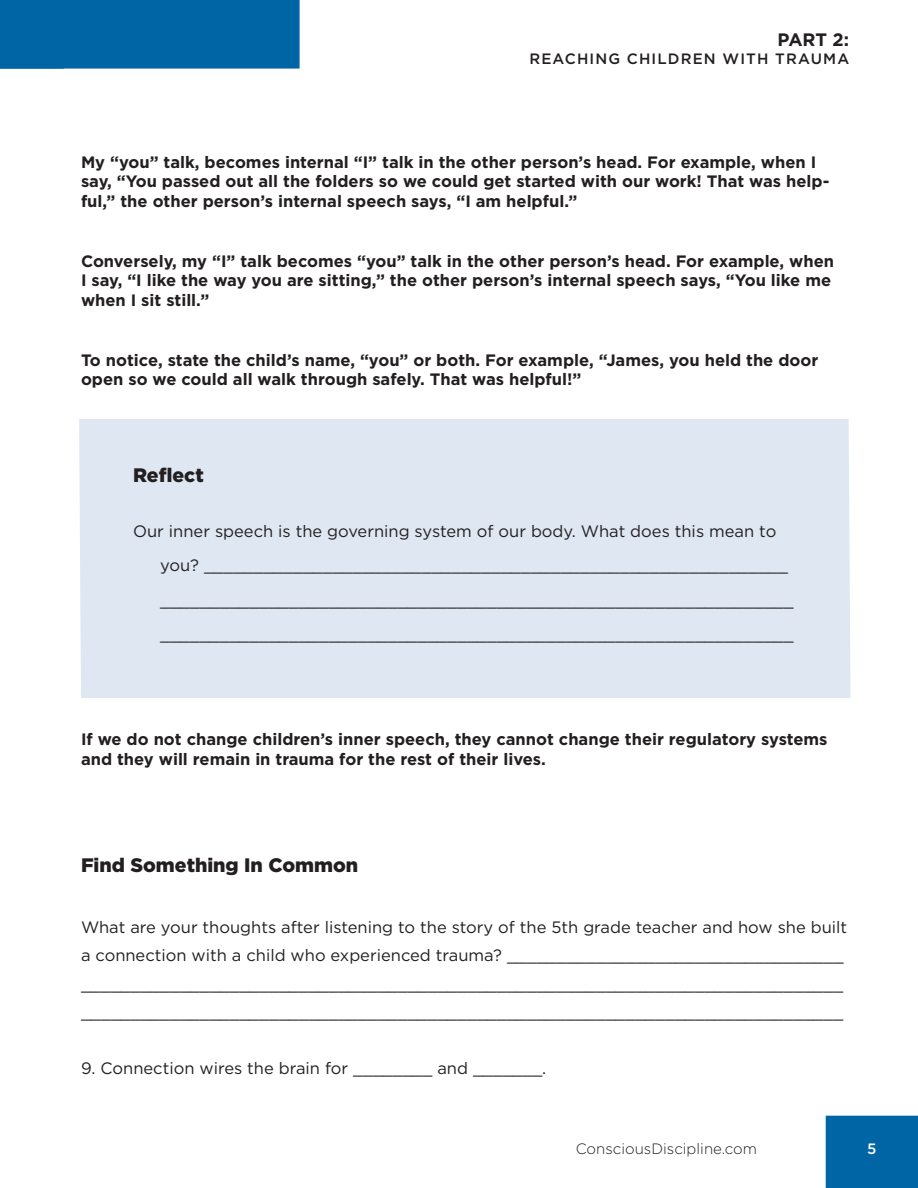
<style>
.page{position:relative;width:918px;height:1188px;background:#fff}
.page>*{position:absolute;margin:0;border:0;box-sizing:border-box;transform-origin:0 0}
.t1{font:900 19.5px "Gotham";color:#231f20}
.t2{font:700 18px "Gotham";color:#231f20}
.t3{font:700 16.5px/19.5px "Gotham";color:#231f20}
.t4{font:16.5px/28.5px "Gotham";color:#231f20}
.t5{font:500 15px "Gotham";letter-spacing:.075em;color:#231f20}
.t6{font:300 15px "Gotham";color:#231f20}
.t7{font:500 15px "Gotham";color:#fff}
</style>
<div class="page">
<div style="left:0;top:0;width:300px;height:69px;background:#0065a4"></div>
<div style="left:826px;top:1116px;width:92px;height:72px;background:#0065a4"></div>
<div style="left:79px;top:419px;width:771px;height:279px;background:#dee7f2"></div>
<p class="t2" style="left:778px;top:28px;width:73px">PART 2:</p>
<p class="t5" style="left:529px;top:49px;width:321px">REACHING CHILDREN WITH TRAUMA</p>
<p class="t3" style="left:81px;top:152px;width:750px">My “you” talk, becomes internal “I” talk in the other person’s head. For example, when I say, “You passed out all the folders so we could get started with our work! That was help&shy;ful,” the other person’s internal speech says, “I am helpful.”</p>
<p class="t3" style="left:81px;top:251px;width:755px">Conversely, my “I” talk becomes “you” talk in the other person’s head. For example, when<br>I say, “I like the way you are sitting,” the other person’s internal speech says, “You like me when I sit still.”</p>
<p class="t3" style="left:81px;top:350px;width:739px">To notice, state the child’s name, “you” or both. For example, “James, you held the door open so we could all walk through safely. That was helpful!”</p>
<p class="t1" style="left:133px;top:462px;width:72px">Reflect</p>
<p class="t4" style="left:160px;top:514px;width:635px;line-height:34.5px;text-indent:-27px">Our inner speech is the governing system of our body. What does this mean to you? ___________________________________________________________ ________________________________________________________________ ________________________________________________________________</p>
<p class="t3" style="left:81px;top:730px;width:748px">If we do not change children’s inner speech, they cannot change their regulatory systems and they will remain in trauma for the rest of their lives.</p>
<p class="t1" style="left:81px;top:852px;width:279px">Find Something In Common</p>
<p class="t4" style="left:81px;top:913px;width:768px">What are your thoughts after listening to the story of the 5th grade teacher and how she built a connection with a child who experienced trauma? __________________________________ _____________________________________________________________________________ _____________________________________________________________________________</p>
<p class="t4" style="left:81px;top:1054px;width:467px">9. Connection wires the brain for ________ and _______.</p>
<p class="t6" style="left:576px;top:1139px;width:183px">ConsciousDiscipline.com</p>
<p class="t7" style="left:867px;top:1138px;width:11px">5</p>
</div>
